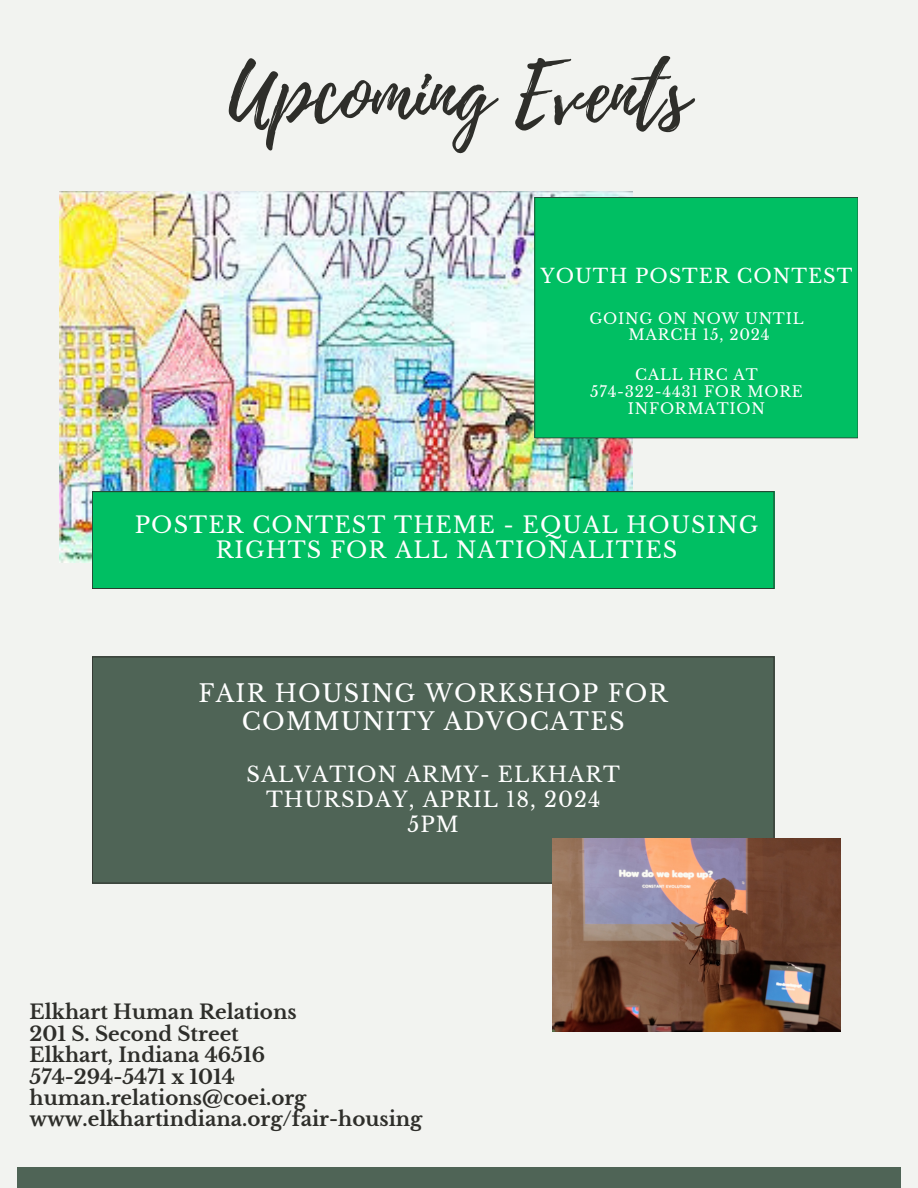
<style>
.page{position:relative;width:918px;height:1188px;background:#f2f3f0}
.page>*{position:absolute;margin:0;border:0;box-sizing:border-box;transform-origin:0 0}
.t1{font:80.4px "Playlist Script";color:#2e2e2a}
.t2{font:24px/28.2px "Libre Baskerville";letter-spacing:.05em;color:#fff;text-align:center}
.t3{font:22.5px/25.8px "Libre Baskerville";letter-spacing:.05em;color:#fff;text-align:center}
.t4{font:21px/24.8px "Libre Baskerville";letter-spacing:.05em;color:#fff;text-align:center}
.t5{font:700 19.8px/21.3px "Libre Baskerville";color:#2e2e2a}
.t6{font:19.5px "Libre Baskerville";letter-spacing:.05em;color:#fff}
.t7{font:15px/16.8px "Libre Baskerville";letter-spacing:.05em;color:#fff;text-align:center}
</style>
<div class="page">
<img style="left:60px;top:191px;width:573px;height:371px">
<div style="left:534px;top:197px;width:324px;height:241px;background:#00bf63"></div>
<div style="left:17px;top:1168px;width:883px;height:20px;background:#4f6456"></div>
<div style="left:92px;top:491px;width:682px;height:98px;background:#00bf63"></div>
<div style="left:92px;top:656px;width:682px;height:228px;background:#4f6456"></div>
<img style="left:552px;top:839px;width:288px;height:192px">
<h2 class="t1" style="left:229px;top:36px;width:462px">Upcoming Events</h2>
<p class="t6" style="left:540px;top:264px;width:313px">YOUTH POSTER CONTEST</p>
<p class="t7" style="left:589px;top:310px;width:216px">GOING ON NOW UNTIL</p>
<p class="t7" style="left:629px;top:327px;width:143px">MARCH 15, 2024</p>
<p class="t7" style="left:635px;top:366px;width:124px">CALL HRC AT</p>
<h2 class="t7" style="left:590px;top:383px;width:214px">574-322-4431 FOR MORE<br>INFORMATION</h2>
<h1 class="t3" style="left:135px;top:512px;width:625px">POSTER CONTEST THEME - EQUAL HOUSING<br>RIGHTS FOR ALL NATIONALITIES</h1>
<p class="t2" style="left:199px;top:680px;width:471px">FAIR HOUSING WORKSHOP FOR<br>COMMUNITY ADVOCATES</p>
<h4 class="t4" style="left:247px;top:762px;width:375px">SALVATION ARMY- ELKHART<br>THURSDAY, APRIL 18, 2024<br>5PM</h4>
<h3 class="t5" style="left:30px;top:1002px;width:394px">Elkhart Human Relations<br>201 S. Second Street<br>Elkhart, Indiana 46516<br>574-294-5471 x 1014 human.relations@coei.org www.elkhartindiana.org/fair-housing</h3>
</div>
